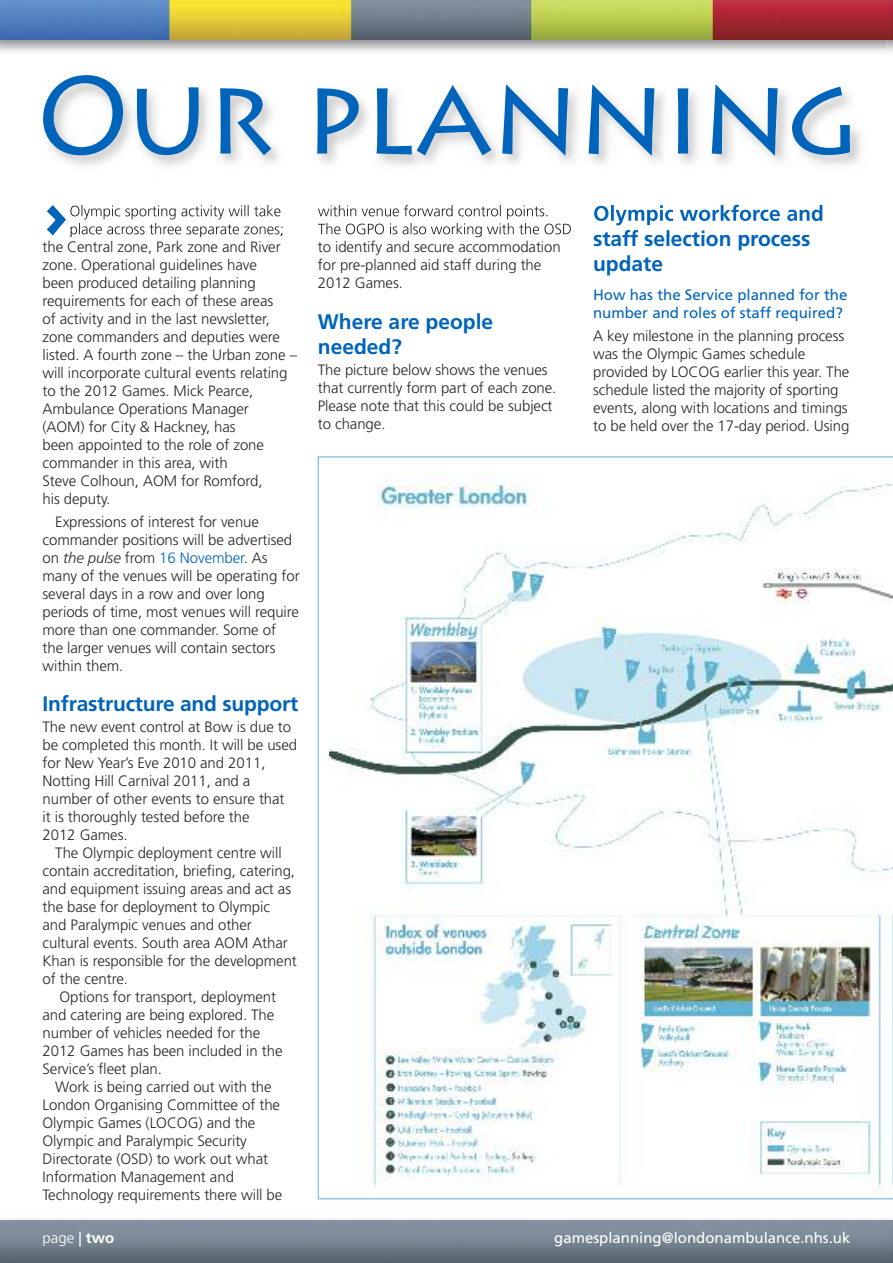
<style>
.page{position:relative;width:893px;height:1263px;background:#fff}
.page>*{position:absolute;margin:0;border:0;box-sizing:border-box;transform-origin:0 0}
.t1{font:109.5px "Lithos Pro";letter-spacing:-.015em;color:#0064ba}
.t2{font:700 21px/25.2px "Frutiger LT Std";color:#0064ba}
.t3{font:300 15px/18px "Frutiger LT Std";letter-spacing:-.005em;color:#272627}
.t4{font:15px/18px "Frutiger LT Std";color:#0064ba}
.t5{font:15px "Frutiger LT Std";color:#fff}
.t6{font:300 15px "Frutiger LT Std";color:#fff}
.s1{font-style:italic}
.s2{color:#0064ba}
.s3{font-weight:400}
.s4{font-weight:700}
</style>
<div class="page">
<img style="left:0;top:1220px;width:886px;height:43px">
<img style="left:886px;top:1220px;width:7px;height:43px">
<img style="left:0;top:39px;width:886px;height:196px">
<img style="left:0;top:0;width:886px;height:39px">
<img style="left:886px;top:39px;width:7px;height:13px">
<img style="left:886px;top:0;width:7px;height:39px">
<img style="left:0;top:57px;width:886px;height:2px">
<img style="left:47px;top:205px;width:19px;height:30px">
<img style="left:70px;top:205px;width:117px;height:14px">
<img style="left:71px;top:223px;width:102px;height:12px">
<img style="left:318px;top:205px;width:135px;height:11px">
<img style="left:318px;top:223px;width:147px;height:11px">
<img style="left:594px;top:205px;width:203px;height:20px">
<img style="left:595px;top:230px;width:154px;height:5px">
<svg style="left:318px;top:456px;width:575px;height:743px"></svg>
<h1 class="t1" style="left:37px;top:52px;width:823px">OUR PLANNING</h1>
<p class="t3" style="left:43px;top:239px;width:256px">the Central zone, Park zone and River zone. Operational guidelines have<br>been produced detailing planning requirements for each of these areas<br>of activity and in the last newsletter, zone commanders and deputies were listed. A fourth zone – the Urban zone – will incorporate cultural events relating to the 2012 Games. Mick Pearce,<br>Ambulance Operations Manager<br>(AOM) for City &amp; Hackney, has<br>been appointed to the role of zone commander in this area, with<br>Steve Colhoun, AOM for Romford,<br>his deputy.</p>
<p class="t3" style="left:43px;top:513px;width:259px;text-indent:13px">Expressions of interest for venue commander positions will be advertised on <span class="s1">the pulse</span> from <span class="s2">16 November</span>. As many of the venues will be operating for several days in a row and over long periods of time, most venues will require more than one commander. Some of the larger venues will contain sectors within them.</p>
<h2 class="t2" style="left:43px;top:693px;width:257px">Infrastructure and support</h2>
<p class="t3" style="left:43px;top:719px;width:256px">The new event control at Bow is due to be completed this month. It will be used for New Year’s Eve 2010 and 2011,<br>Notting Hill Carnival 2011, and a number of other events to ensure that<br>it is thoroughly tested before the<br>2012 Games.</p>
<p class="t3" style="left:43px;top:845px;width:256px;text-indent:13px">The Olympic deployment centre will contain accreditation, briefing, catering, and equipment issuing areas and act as the base for deployment to Olympic and Paralympic venues and other cultural events. South area AOM Athar Khan is responsible for the development of the centre.</p>
<p class="t3" style="left:43px;top:989px;width:242px;text-indent:17px">Options for transport, deployment and catering are being explored. The number of vehicles needed for the<br>2012 Games has been included in the<br>Service’s fleet plan.</p>
<p class="t3" style="left:43px;top:1079px;width:241px;text-indent:13px">Work is being carried out with the London Organising Committee of the Olympic Games (LOCOG) and the Olympic and Paralympic Security Directorate (OSD) to work out what Information Management and Technology requirements there will be</p>
<p class="t3" style="left:318px;top:239px;width:244px">to identify and secure accommodation for pre-planned aid staff during the<br>2012 Games.</p>
<h2 class="t2" style="left:318px;top:310px;width:177px">Where are people needed?</h2>
<p class="t3" style="left:318px;top:362px;width:240px">The picture below shows the venues that currently form part of each zone.<br>Please note that this could be subject to change.</p>
<h2 class="t2" style="left:593px;top:228px;width:219px">staff selection process update</h2>
<p class="t4" style="left:593px;top:287px;width:256px">How has the Service planned for the number and roles of staff required?</p>
<p class="t3" style="left:593px;top:328px;width:258px">A key milestone in the planning process was the Olympic Games schedule provided by LOCOG earlier this year. The schedule listed the majority of sporting events, along with locations and timings to be held over the 17-day period. Using</p>
<p class="t6" style="left:43px;top:1232px;width:73px">page <span class="s3">|</span> <span class="s4">two</span></p>
<p class="t5" style="left:554px;top:1232px;width:298px">gamesplanning@londonambulance.nhs.uk</p>
</div>
